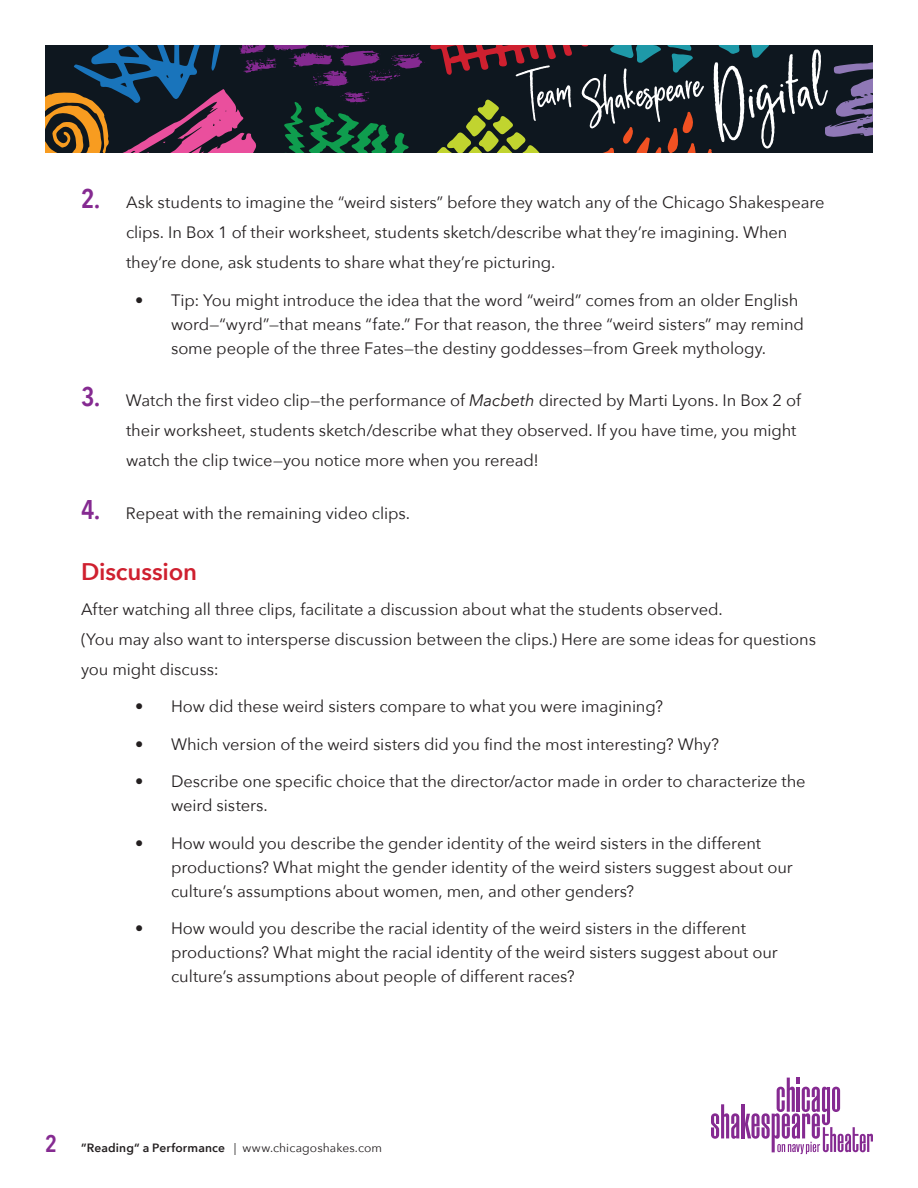
<style>
.page{position:relative;width:918px;height:1188px;background:#fff}
.page>*{position:absolute;margin:0;border:0;box-sizing:border-box;transform-origin:0 0}
.Text_Clue{font:600 24px "Avenir Next";letter-spacing:-.005em;color:#cf202f}
.Classroom_Activities{font:16.5px/24px "Avenir Next";letter-spacing:-.005em;color:#231f20}
.t1{font:12px "Avenir Next";letter-spacing:.01em;color:#231f20}
.s1{font-family:"Avenir Next Condensed";font-weight:600;font-size:27px;color:#852a91}
.s2{font-style:italic}
.s3{font-family:"Avenir Next Condensed";font-weight:600;font-size:24px;color:#852a91}
.s4{font-weight:600}
</style>
<div class="page">
<hr style="left:742px;top:1104px;width:3px;height:34px;background:#852a91">
<svg style="left:711px;top:1104px;width:28px;height:35px"></svg>
<svg style="left:745px;top:1078px;width:128px;height:76px"></svg>
<svg style="left:45px;top:45px;width:828px;height:108px;background:#32333a"></svg>
<p class="Classroom_Activities" style="left:126px;top:187px;width:700px;line-height:30px;text-indent:-45px"><span class="s1">2.</span> Ask students to imagine the “weird sisters” before they watch any of the Chicago Shakespeare clips. In Box 1 of their worksheet, students sketch/describe what they’re imagining. When they’re done, ask students to share what they’re picturing.</p>
<p class="Classroom_Activities" style="left:171px;top:287px;width:635px;text-indent:-36px">• Tip: You might introduce the idea that the word “weird” comes from an older English word—“wyrd”—that means “fate.” For that reason, the three “weird sisters” may remind some people of the three Fates—the destiny goddesses—from Greek mythology.</p>
<p class="Classroom_Activities" style="left:126px;top:385px;width:676px;line-height:30px;text-indent:-45px"><span class="s1">3.</span> Watch the first video clip—the performance of <span class="s2">Macbeth</span> directed by Marti Lyons. In Box 2 of their worksheet, students sketch/describe what they observed. If you have time, you might watch the clip twice—you notice more when you reread!</p>
<p class="Classroom_Activities" style="left:81px;top:500px;width:331px"><span class="s1">4.</span> Repeat with the remaining video clips.</p>
<p class="Text_Clue" style="left:81px;top:551px;width:118px">Discussion</p>
<p class="Classroom_Activities" style="left:81px;top:593px;width:737px;line-height:30px">After watching all three clips, facilitate a discussion about what the students observed.<br>(You may also want to intersperse discussion between the clips.) Here are some ideas for questions you might discuss:</p>
<p class="Classroom_Activities" style="left:135px;top:694px;width:530px">• How did these weird sisters compare to what you were imagining?</p>
<p class="Classroom_Activities" style="left:135px;top:731px;width:586px">• Which version of the weird sisters did you find the most interesting? Why?</p>
<p class="Classroom_Activities" style="left:171px;top:769px;width:636px;text-indent:-36px">• Describe one specific choice that the director/actor made in order to characterize the weird sisters.</p>
<p class="Classroom_Activities" style="left:171px;top:830px;width:623px;text-indent:-36px">• How would you describe the gender identity of the weird sisters in the different productions? What might the gender identity of the weird sisters suggest about our culture’s assumptions about women, men, and other genders?</p>
<p class="Classroom_Activities" style="left:171px;top:916px;width:608px;text-indent:-36px">• How would you describe the racial identity of the weird sisters in the different productions? What might the racial identity of the weird sisters suggest about our culture’s assumptions about people of different races?</p>
<p class="t1" style="left:45px;top:1138px;width:339px"><span class="s3">2</span> <span class="s4">”Reading“ a Performance</span> | www.chicagoshakes.com</p>
</div>
